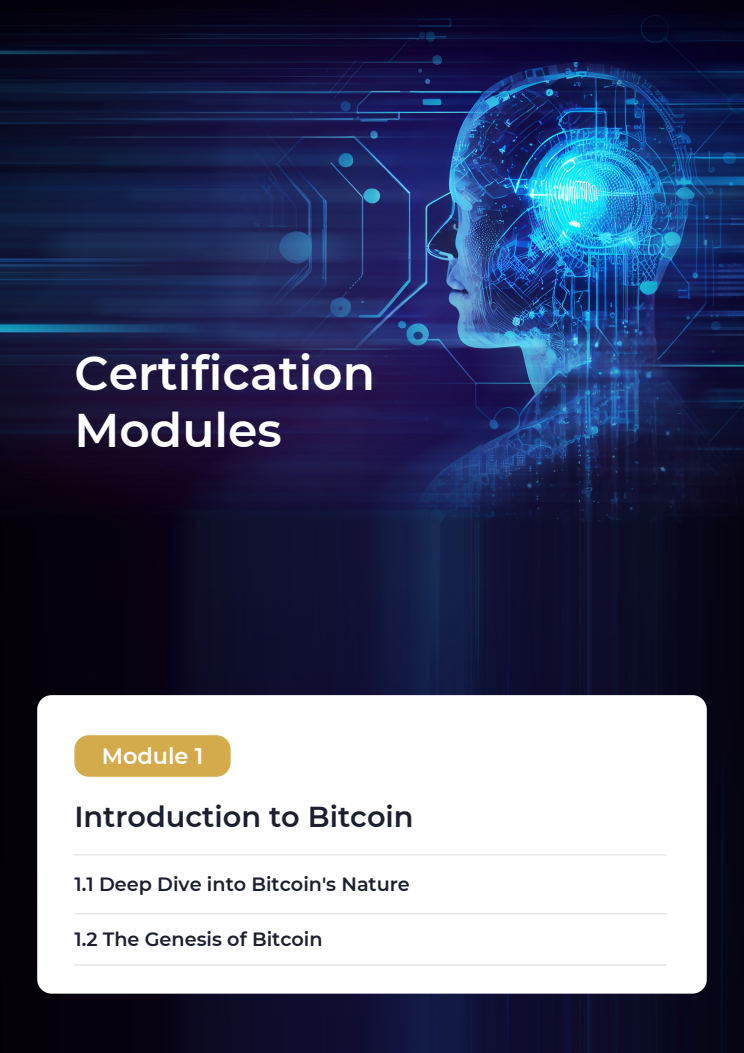
<style>
.page{position:relative;width:744px;height:1053px;background:#fff}
.page>*{position:absolute;margin:0;border:0;box-sizing:border-box;transform-origin:0 0}
.t1{font:600 47.2px/56.4px "Montserrat";color:#fff}
.t2{font:600 28.8px "Montserrat";color:#1c1f30}
.t3{font:600 22.4px "Montserrat";color:#fff}
.t4{font:600 19.2px "Montserrat";color:#1c1f30}
</style>
<div class="page">
<img style="left:0;top:0;width:744px;height:1052px">
<div style="left:37px;top:695px;width:670px;height:298px;background:#fff;border-radius:14px"></div>
<hr style="left:74px;top:854px;width:593px;height:1px;background:#dfdfdf">
<div style="left:74px;top:735px;width:157px;height:41px;background:#d4ab4c;border-radius:14px"></div>
<hr style="left:74px;top:913px;width:593px;height:1px;background:#dfdfdf">
<hr style="left:74px;top:964px;width:593px;height:1px;background:#dfdfdf">
<h2 class="t1" style="left:74px;top:345px;width:302px">Certification<br>Modules</h2>
<p class="t3" style="left:102px;top:742px;width:103px">Module 1</p>
<h1 class="t2" style="left:74px;top:798px;width:341px">Introduction to Bitcoin</h1>
<h3 class="t4" style="left:74px;top:872px;width:337px">1.1 Deep Dive into Bitcoin's Nature</h3>
<p class="t4" style="left:74px;top:927px;width:250px">1.2 The Genesis of Bitcoin</p>
</div>
